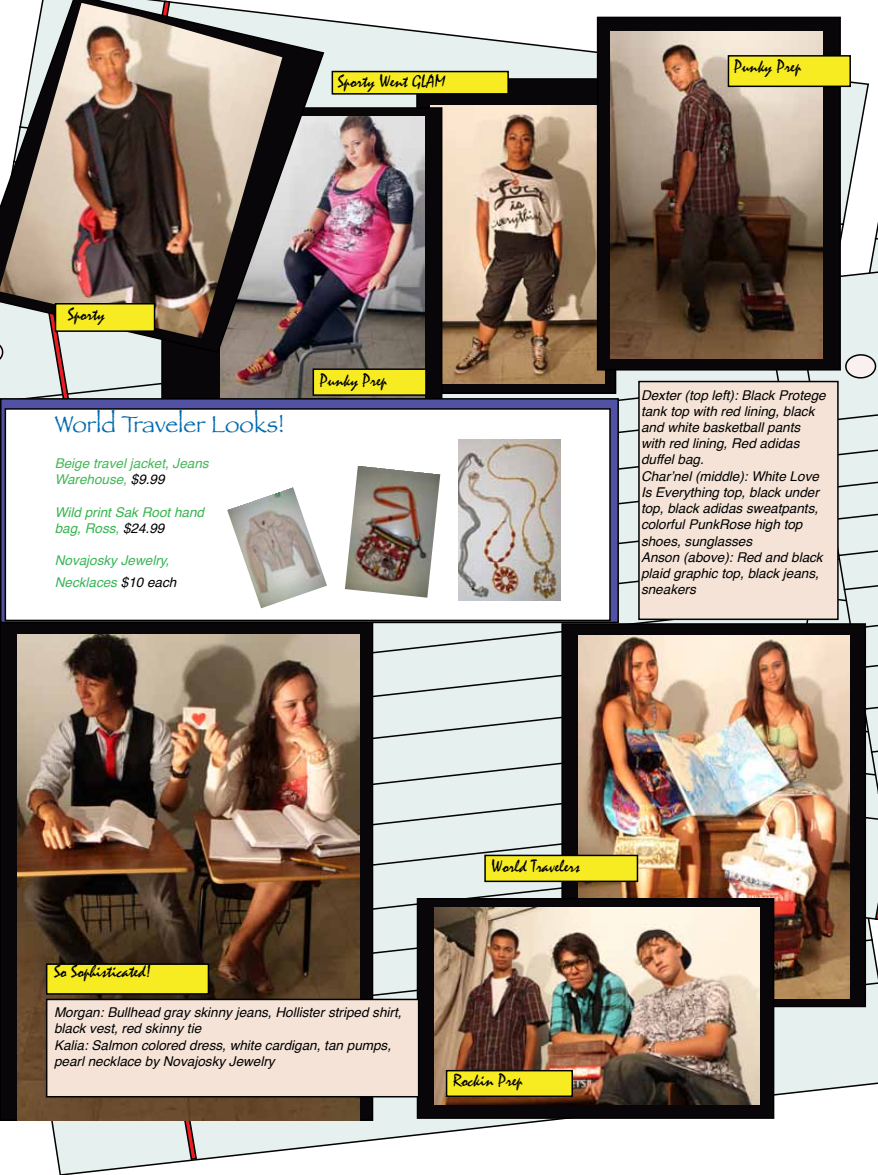
<style>
.page{position:relative;width:878px;height:1175px;background:#fff}
.page>*{position:absolute;margin:0;border:0;box-sizing:border-box;transform-origin:0 0}
.t1{font:24px "Papyrus";color:#006aac}
.t2{font:18px "Mistral";color:#000}
.t3{font:italic 13.5px/16.2px "Helvetica";color:#000}
.t4{font:italic 13.5px/16.2px "Helvetica";color:#45b757}
.t5{font:italic 13.5px/16.2px "Helvetica";color:#37b550}
.t6{font:italic 13.5px/21.6px "Helvetica";color:#3ab65a}
.s1{color:#000}
</style>
<div class="page">
<svg style="left:325px;top:16px;width:430px;height:91px"></svg>
<svg style="left:0;top:1076px;width:791px;height:98px"></svg>
<svg style="left:37px;top:1120px;width:161px;height:40px;background:#dee2e1"></svg>
<svg style="left:0;top:354px;width:755px;height:90px;background:#d5dddc"></svg>
<div style="left:373px;top:696px;width:188px;height:35px;background:#e5f0ef"></div>
<div style="left:373px;top:655px;width:188px;height:41px;background:#e5f0ef"></div>
<svg style="left:373px;top:616px;width:382px;height:39px;background:#d7e1e1"></svg>
<div style="left:619px;top:521px;width:19px;height:95px;background:#e5f0ef"></div>
<div style="left:373px;top:865px;width:188px;height:31px;background:#e5f0ef"></div>
<svg style="left:373px;top:826px;width:188px;height:39px;background:#dae5e4"></svg>
<svg style="left:373px;top:731px;width:188px;height:95px;background:#dbe5e4"></svg>
<svg style="left:373px;top:896px;width:188px;height:95px;background:#d9e4e3"></svg>
<div style="left:417px;top:79px;width:198px;height:314px;background:#090609"></div>
<img style="left:430px;top:106px;width:174px;height:277px">
<svg style="left:791px;top:921px;width:87px;height:173px;background:#dfe9e8"></svg>
<svg style="left:771px;top:16px;width:107px;height:905px"></svg>
<div style="left:162px;top:108px;width:279px;height:327px;background:#090609"></div>
<div style="left:0;top:621px;width:372px;height:499px;background:#090609"></div>
<img style="left:18px;top:634px;width:342px;height:486px">
<img style="left:220px;top:116px;width:204px;height:282px">
<div style="left:1px;top:399px;width:617px;height:223px;background:#5152a3"></div>
<div style="left:0;top:398px;width:619px;height:225px;border:2px solid #000"></div>
<div style="left:5px;top:409px;width:605px;height:211px;background:#fff"></div>
<div style="left:5px;top:408px;width:605px;height:213px;border:2px solid #000"></div>
<img style="left:0;top:0;width:325px;height:354px">
<img style="left:0;top:3px;width:282px;height:335px">
<div style="left:597px;top:17px;width:243px;height:353px;background:#090609"></div>
<img style="left:610px;top:31px;width:212px;height:327px">
<div style="left:562px;top:624px;width:303px;height:382px;background:#090609"></div>
<div style="left:561px;top:623px;width:305px;height:384px;border:2px solid #000"></div>
<img style="left:578px;top:635px;width:271px;height:363px">
<div style="left:417px;top:898px;width:356px;height:220px;background:#090609"></div>
<img style="left:434px;top:907px;width:325px;height:197px">
<div style="left:55px;top:304px;width:99px;height:27px;background:#f7ec22"></div>
<div style="left:55px;top:303px;width:100px;height:29px;border:2px solid #000"></div>
<div style="left:47px;top:964px;width:161px;height:30px;background:#f7ec22"></div>
<div style="left:46px;top:963px;width:163px;height:31px;border:2px solid #000"></div>
<div style="left:313px;top:369px;width:113px;height:26px;background:#f7ec22"></div>
<div style="left:312px;top:368px;width:114px;height:28px;border:2px solid #000"></div>
<div style="left:332px;top:72px;width:176px;height:22px;background:#f7ec22"></div>
<div style="left:331px;top:71px;width:178px;height:24px;border:2px solid #000"></div>
<div style="left:728px;top:56px;width:122px;height:30px;background:#f7ec22"></div>
<div style="left:727px;top:55px;width:123px;height:32px;border:2px solid #000"></div>
<div style="left:485px;top:855px;width:152px;height:26px;background:#f7ec22"></div>
<div style="left:484px;top:854px;width:154px;height:28px;border:2px solid #000"></div>
<div style="left:446px;top:1070px;width:126px;height:26px;background:#f7ec22"></div>
<div style="left:446px;top:1069px;width:127px;height:28px;border:2px solid #000"></div>
<div style="left:639px;top:381px;width:198px;height:238px;background:#f4e3d6"></div>
<div style="left:638px;top:381px;width:200px;height:239px;border:2px solid #000"></div>
<div style="left:47px;top:999px;width:371px;height:97px;background:#f4e3d6"></div>
<div style="left:46px;top:998px;width:373px;height:99px;border:2px solid #000"></div>
<img style="left:227px;top:487px;width:100px;height:121px">
<img style="left:345px;top:466px;width:95px;height:131px">
<img style="left:458px;top:439px;width:102px;height:161px">
<h2 class="t2" style="left:338px;top:72px;width:109px">Sporty Went GLAM</h2>
<h2 class="t2" style="left:68px;top:304px;width:39px">Sporty</h2>
<h1 class="t1" style="left:55px;top:410px;width:231px">World Traveler Looks!</h1>
<p class="t4" style="left:55px;top:455px;width:155px">Beige travel jacket, Jeans<br>Warehouse, <span class="s1">$9.99</span></p>
<p class="t5" style="left:55px;top:504px;width:151px">Wild print Sak Root hand bag, Ross, <span class="s1">$24.99</span></p>
<p class="t6" style="left:55px;top:550px;width:123px">Novajosky Jewelry,<br>Necklaces <span class="s1">$10 each</span></p>
<h2 class="t2" style="left:320px;top:370px;width:69px">Punky Prep</h2>
<h2 class="t2" style="left:734px;top:56px;width:69px">Punky Prep</h2>
<p class="t3" style="left:641px;top:387px;width:186px">Dexter (top left): Black Protege tank top with red lining, black and white basketball pants with red lining, Red adidas duffel bag.<br>Char’nel (middle): White Love<br>Is Everything top, black under top, black adidas sweatpants, colorful PunkRose high top shoes, sunglasses<br>Anson (above): Red and black plaid graphic top, black jeans, sneakers</p>
<h2 class="t2" style="left:54px;top:961px;width:99px">So Sophisticated!</h2>
<p class="t3" style="left:54px;top:1004px;width:349px">Morgan: Bullhead gray skinny jeans, Hollister striped shirt, black vest, red skinny tie<br>Kalia: Salmon colored dress, white cardigan, tan pumps, pearl necklace by Novajosky Jewelry</p>
<h2 class="t2" style="left:491px;top:856px;width:90px">World Travelers</h2>
<h2 class="t2" style="left:453px;top:1069px;width:71px">Rockin Prep</h2>
</div>
